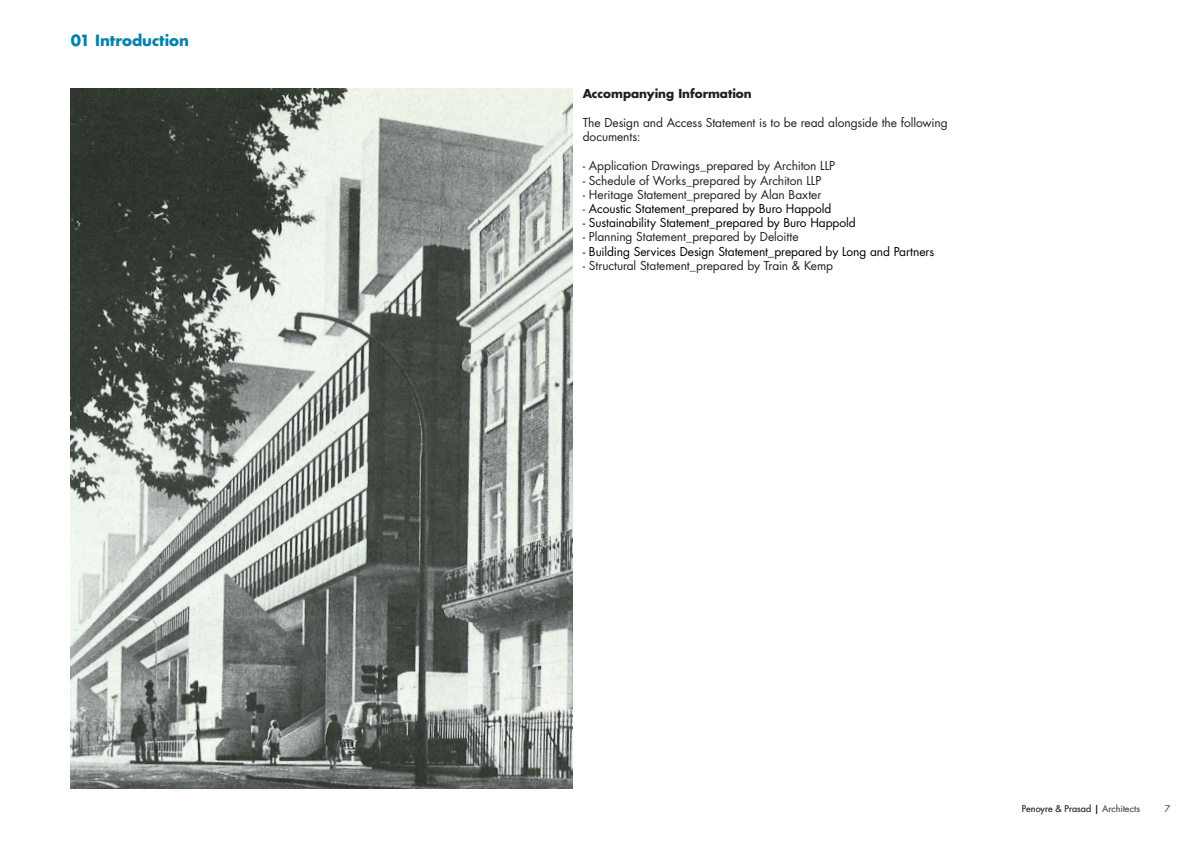
<style>
.page{position:relative;width:1191px;height:842px;background:#fff}
.page>*{position:absolute;margin:0;border:0;box-sizing:border-box;transform-origin:0 0}
.Header__Main_-_Bold{font:700 15px "Futura Std";letter-spacing:-.005em;color:#0083a9}
.Body_Text__Book_-_10{font:12px/14.4px "Futura Std";letter-spacing:-.005em;color:#231f20}
.Body_Text__Book_-_10-2{font:12px "Futura Std";letter-spacing:-.005em;color:#000}
.Caption_Text_-_Light{font:12px "Futura Std";letter-spacing:-.005em;color:#000}
.Caption_Text_-_Light-2{font:12px "Futura Std";letter-spacing:-.005em;color:#231f20}
.Body_Text__Book_-_10-3{font:700 12px "Futura Std";letter-spacing:-.005em;color:#231f20}
.t1{font:9px "Futura Std";letter-spacing:.005em;color:#4b4c4d}
.t2{font:9px "Futura Std";color:#6c6d70}
.s1{color:#231f20}
.s2{color:#6c6d70}
</style>
<div class="page">
<img style="left:71px;top:88px;width:502px;height:700px">
<p class="Header__Main_-_Bold" style="left:71px;top:31px;width:119px">01 Introduction</p>
<p class="Body_Text__Book_-_10-3" style="left:583px;top:86px;width:171px">Accompanying Information</p>
<p class="Body_Text__Book_-_10" style="left:583px;top:115px;width:366px">The Design and Access Statement is to be read alongside the following documents:</p>
<p class="Body_Text__Book_-_10" style="left:583px;top:159px;width:254px">- Application Drawings_prepared by Architon LLP</p>
<p class="Caption_Text_-_Light-2" style="left:583px;top:172px;width:240px">- Schedule of Works_prepared by Architon LLP</p>
<p class="Body_Text__Book_-_10" style="left:583px;top:187px;width:240px">- Heritage Statement_prepared by Alan Baxter</p>
<p class="Body_Text__Book_-_10-2" style="left:583px;top:201px;width:250px"><span class="s1">-</span> Acoustic Statement_prepared by Buro Happold</p>
<p class="Body_Text__Book_-_10-2" style="left:583px;top:215px;width:275px">- Sustainability Statement_prepared by Buro Happold</p>
<p class="Body_Text__Book_-_10" style="left:583px;top:230px;width:217px">- Planning Statement_prepared by Deloitte</p>
<p class="Caption_Text_-_Light" style="left:583px;top:244px;width:353px">- Building Services Design Statement_prepared by Long and Partners</p>
<p class="Body_Text__Book_-_10" style="left:583px;top:259px;width:252px">- Structural Statement_prepared by Train &amp; Kemp</p>
<p class="t1" style="left:1021px;top:803px;width:120px">Penoyre &amp; Prasad <span class="s1">|</span> <span class="s2">Architects</span></p>
<p class="t2" style="left:1164px;top:803px;width:7px">7</p>
</div>
